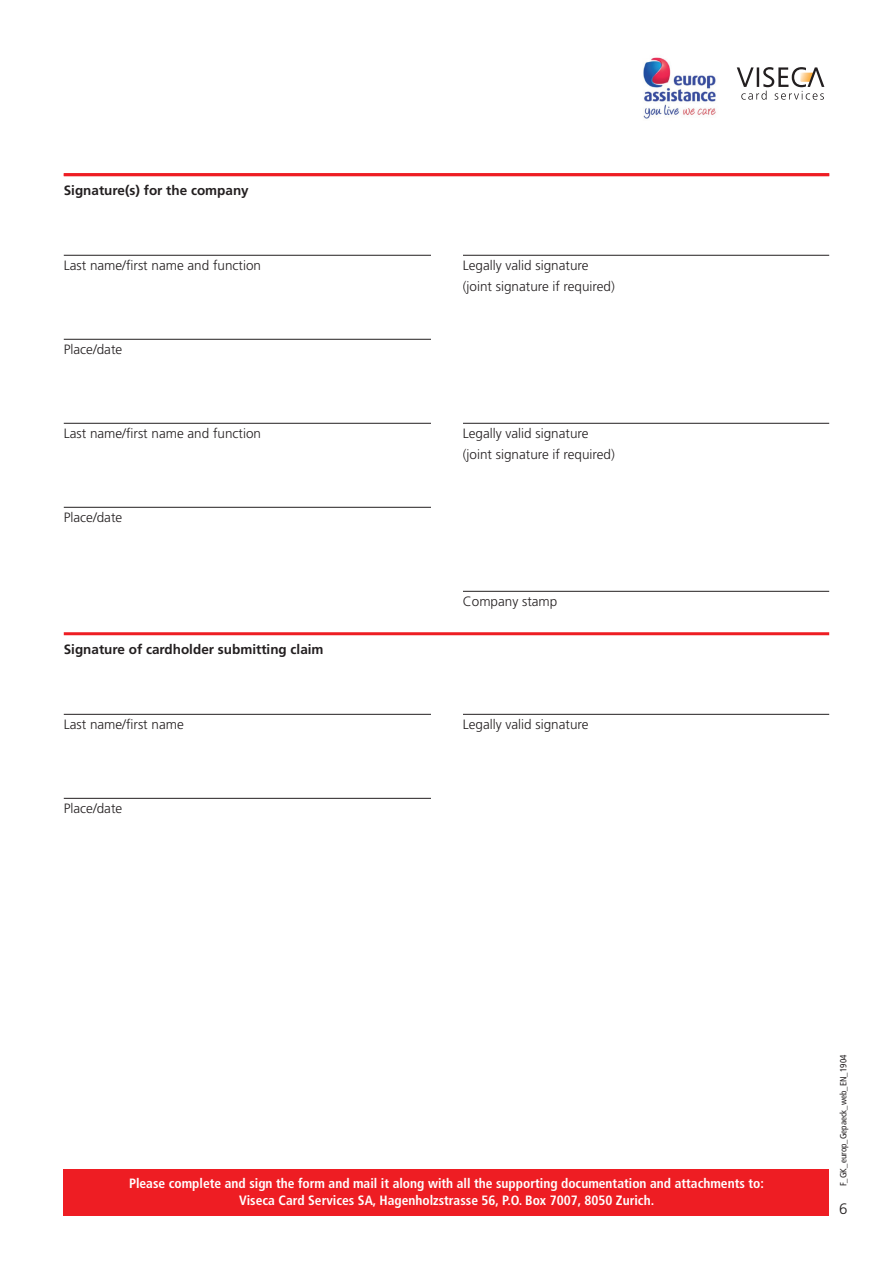
<style>
.page{position:relative;width:893px;height:1263px;background:#fff}
.page>*{position:absolute;margin:0;border:0;box-sizing:border-box;transform-origin:0 0}
.t1{font:300 15.15px "Frutiger LT Pro";color:#231f20}
.t2{font:300 13.5px/21px "Frutiger LT Pro";color:#231f20}
.t3{font:700 condensed 13.5px "Frutiger LT Pro";color:#fff}
.t4{font:700 13.5px "Frutiger LT Pro";color:#231f20}
._04_Text_6pt_2_5mm{font:condensed 9px "Frutiger LT Pro";color:#231f20}
</style>
<div class="page">
<svg style="left:737px;top:67px;width:87px;height:33px"></svg>
<img style="left:643px;top:57px;width:73px;height:62px">
<div style="left:64px;top:1169px;width:765px;height:46px;background:#ee1d23"></div>
<hr style="left:64px;top:255px;width:765px;height:1px;background:#231f20">
<hr style="left:64px;top:339px;width:378px;height:1px;background:#231f20">
<hr style="left:64px;top:423px;width:765px;height:1px;background:#231f20">
<hr style="left:64px;top:507px;width:378px;height:1px;background:#231f20">
<hr style="left:446px;top:591px;width:383px;height:1px;background:#231f20">
<hr style="left:64px;top:632px;width:765px;height:3px;background:#ee1d23">
<hr style="left:64px;top:714px;width:765px;height:1px;background:#231f20">
<hr style="left:64px;top:798px;width:378px;height:1px;background:#231f20">
<hr style="left:64px;top:173px;width:765px;height:3px;background:#ee1d23">
<div style="left:431px;top:196px;width:32px;height:418px;background:#fff"></div>
<div style="left:431px;top:679px;width:32px;height:181px;background:#fff"></div>
<p class="t4" style="left:64px;top:183px;width:187px">Signature(s) for the company</p>
<p class="t2" style="left:64px;top:255px;width:199px">Last name/first name and function</p>
<p class="t2" style="left:463px;top:255px;width:154px">Legally valid signature (joint signature if required)</p>
<p class="t2" style="left:64px;top:339px;width:60px">Place/date</p>
<p class="t2" style="left:64px;top:423px;width:199px">Last name/first name and function</p>
<p class="t2" style="left:463px;top:423px;width:154px">Legally valid signature (joint signature if required)</p>
<p class="t2" style="left:64px;top:507px;width:60px">Place/date</p>
<p class="t4" style="left:64px;top:642px;width:261px">Signature of cardholder submitting claim</p>
<p class="t2" style="left:463px;top:591px;width:96px">Company stamp</p>
<p class="t2" style="left:64px;top:714px;width:121px">Last name/first name</p>
<p class="t2" style="left:463px;top:714px;width:127px">Legally valid signature</p>
<p class="t2" style="left:64px;top:798px;width:60px">Place/date</p>
<p class="t3" style="left:129px;top:1175px;width:636px">Please complete and sign the form and mail it along with all the supporting documentation and attachments to:</p>
<p class="t3" style="left:239px;top:1192px;width:416px">Viseca Card Services SA, Hagenholzstrasse 56, P.O. Box 7007, 8050 Zurich.</p>
<p class="_04_Text_6pt_2_5mm" style="left:838px;top:1186px;width:133px;rotate:-90deg">F_GK_europ_Gepaeck_web_EN_1904</p>
<p class="t1" style="left:839px;top:1200px;width:10px">6</p>
</div>
